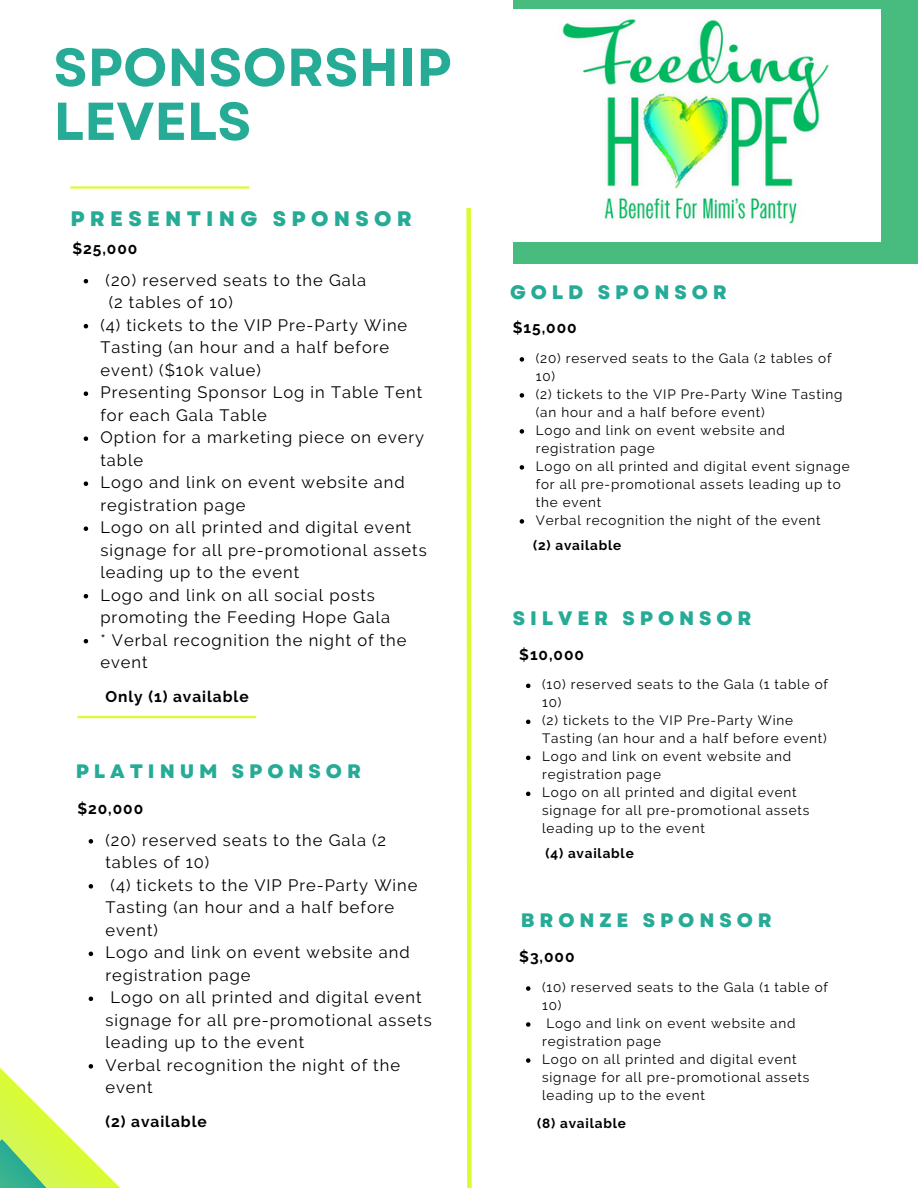
<style>
.page{position:relative;width:918px;height:1188px;background:#fff}
.page>*{position:absolute;margin:0;border:0;box-sizing:border-box;transform-origin:0 0}
.t1{font:700 53.25px/54px "Garet";color:#26ab96}
.t2{font:800 21px "Garet";letter-spacing:.25em;color:#26ab96}
.t3{font:800 19.5px "Garet";letter-spacing:.25em;color:#26ab96}
.t4{font:16.5px/22.5px "Raleway";letter-spacing:.06em;color:#000}
.t5{font:700 15.45px "Raleway";letter-spacing:.06em;color:#000}
.t6{font:13.5px/18px "Raleway";letter-spacing:.06em;color:#000}
.t7{font:700 13.5px "Raleway";letter-spacing:.06em;color:#000}
</style>
<div class="page">
<div style="left:513px;top:0;width:405px;height:264px;background:#47bc7e"></div>
<hr style="left:70px;top:186px;width:179px;height:3px;background:#dafb32">
<img style="left:513px;top:9px;width:367px;height:232px">
<hr style="left:77px;top:716px;width:179px;height:2px;background:#dafb32">
<svg style="left:466px;top:208px;width:6px;height:980px;background:#e3fb64"></svg>
<svg style="left:84px;top:279px;width:4px;height:4px"></svg>
<svg style="left:84px;top:324px;width:4px;height:4px"></svg>
<svg style="left:84px;top:391px;width:4px;height:5px"></svg>
<svg style="left:84px;top:436px;width:4px;height:5px"></svg>
<svg style="left:84px;top:481px;width:4px;height:5px"></svg>
<svg style="left:84px;top:526px;width:4px;height:5px"></svg>
<svg style="left:84px;top:594px;width:4px;height:4px"></svg>
<svg style="left:84px;top:639px;width:4px;height:4px"></svg>
<svg style="left:89px;top:839px;width:4px;height:5px"></svg>
<svg style="left:89px;top:884px;width:4px;height:5px"></svg>
<svg style="left:89px;top:952px;width:4px;height:4px"></svg>
<svg style="left:89px;top:997px;width:4px;height:4px"></svg>
<svg style="left:0;top:1064px;width:120px;height:124px"></svg>
<svg style="left:520px;top:357px;width:4px;height:5px"></svg>
<svg style="left:520px;top:393px;width:4px;height:5px"></svg>
<svg style="left:520px;top:429px;width:4px;height:5px"></svg>
<svg style="left:520px;top:465px;width:4px;height:5px"></svg>
<svg style="left:520px;top:519px;width:4px;height:5px"></svg>
<svg style="left:526px;top:684px;width:4px;height:4px"></svg>
<svg style="left:526px;top:720px;width:4px;height:4px"></svg>
<svg style="left:526px;top:756px;width:4px;height:4px"></svg>
<svg style="left:526px;top:792px;width:4px;height:4px"></svg>
<svg style="left:526px;top:986px;width:4px;height:5px"></svg>
<svg style="left:526px;top:1022px;width:4px;height:5px"></svg>
<svg style="left:526px;top:1058px;width:4px;height:5px"></svg>
<p class="t1" style="left:53px;top:41px;width:400px">SPONSORSHIP<br>LEVELS</p>
<p class="t2" style="left:70px;top:203px;width:343px">PRESENTING SPONSOR</p>
<p class="t5" style="left:72px;top:240px;width:66px">$25,000</p>
<p class="t4" style="left:106px;top:269px;width:262px">(20) reserved seats to the Gala</p>
<h1 class="t4" style="left:109px;top:291px;width:126px">(2 tables of 10)</h1>
<h2 class="t4" style="left:100px;top:314px;width:308px">(4) tickets to the VIP Pre-Party Wine<br>Tasting (an hour and a half before event) ($10k value)</h2>
<h3 class="t4" style="left:100px;top:381px;width:323px">Presenting Sponsor Log in Table Tent for each Gala Table</h3>
<p class="t4" style="left:100px;top:426px;width:325px">Option for a marketing piece on every table</p>
<h4 class="t4" style="left:100px;top:471px;width:306px">Logo and link on event website and registration page</h4>
<p class="t4" style="left:100px;top:516px;width:328px">Logo on all printed and digital event signage for all pre-promotional assets leading up to the event</p>
<p class="t4" style="left:100px;top:584px;width:291px">Logo and link on all social posts promoting the Feeding Hope Gala</p>
<p class="t4" style="left:100px;top:629px;width:308px">* Verbal recognition the night of the event</p>
<p class="t5" style="left:105px;top:688px;width:145px">Only (1) available</p>
<h5 class="t3" style="left:76px;top:757px;width:287px">PLATINUM SPONSOR</h5>
<p class="t5" style="left:77px;top:800px;width:67px">$20,000</p>
<p class="t4" style="left:105px;top:829px;width:282px">(20) reserved seats to the Gala (2 tables of 10)</p>
<p class="t4" style="left:105px;top:874px;width:314px;text-indent:5px">(4) tickets to the VIP Pre-Party Wine<br>Tasting (an hour and a half before event)</p>
<p class="t4" style="left:105px;top:941px;width:306px">Logo and link on event website and registration page</p>
<h2 class="t4" style="left:105px;top:986px;width:328px;text-indent:5px">Logo on all printed and digital event signage for all pre-promotional assets leading up to the event</h2>
<h3 class="t4" style="left:105px;top:1054px;width:296px">Verbal recognition the night of the event</h3>
<p class="t5" style="left:105px;top:1112px;width:103px">(2) available</p>
<h2 class="t3" style="left:510px;top:279px;width:218px">GOLD SPONSOR</h2>
<h3 class="t5" style="left:513px;top:319px;width:65px">$15,000</h3>
<h3 class="t6" style="left:536px;top:349px;width:297px">(20) reserved seats to the Gala (2 tables of<br>10)</h3>
<p class="t6" style="left:536px;top:385px;width:308px">(2) tickets to the VIP Pre-Party Wine Tasting (an hour and a half before event)</p>
<p class="t6" style="left:536px;top:421px;width:251px">Logo and link on event website and registration page</p>
<p class="t6" style="left:536px;top:457px;width:315px">Logo on all printed and digital event signage for all pre-promotional assets leading up to the event</p>
<p class="t6" style="left:536px;top:511px;width:286px">Verbal recognition the night of the event</p>
<h2 class="t7" style="left:533px;top:537px;width:90px">(2) available</h2>
<h5 class="t3" style="left:513px;top:604px;width:240px">SILVER SPONSOR</h5>
<p class="t5" style="left:519px;top:645px;width:66px">$10,000</p>
<h3 class="t6" style="left:542px;top:675px;width:287px">(10) reserved seats to the Gala (1 table of<br>10)</h3>
<p class="t6" style="left:542px;top:711px;width:286px">(2) tickets to the VIP Pre-Party Wine<br>Tasting (an hour and a half before event)</p>
<p class="t6" style="left:542px;top:747px;width:251px">Logo and link on event website and registration page</p>
<p class="t6" style="left:542px;top:783px;width:269px">Logo on all printed and digital event signage for all pre-promotional assets leading up to the event</p>
<p class="t7" style="left:545px;top:846px;width:90px">(4) available</p>
<p class="t3" style="left:521px;top:907px;width:252px">BRONZE SPONSOR</p>
<p class="t5" style="left:519px;top:948px;width:57px">$3,000</p>
<h2 class="t6" style="left:542px;top:978px;width:287px">(10) reserved seats to the Gala (1 table of<br>10)</h2>
<h3 class="t6" style="left:542px;top:1014px;width:255px;text-indent:4px">Logo and link on event website and registration page</h3>
<p class="t6" style="left:542px;top:1050px;width:269px">Logo on all printed and digital event signage for all pre-promotional assets leading up to the event</p>
<p class="t7" style="left:537px;top:1116px;width:90px">(8) available</p>
</div>
